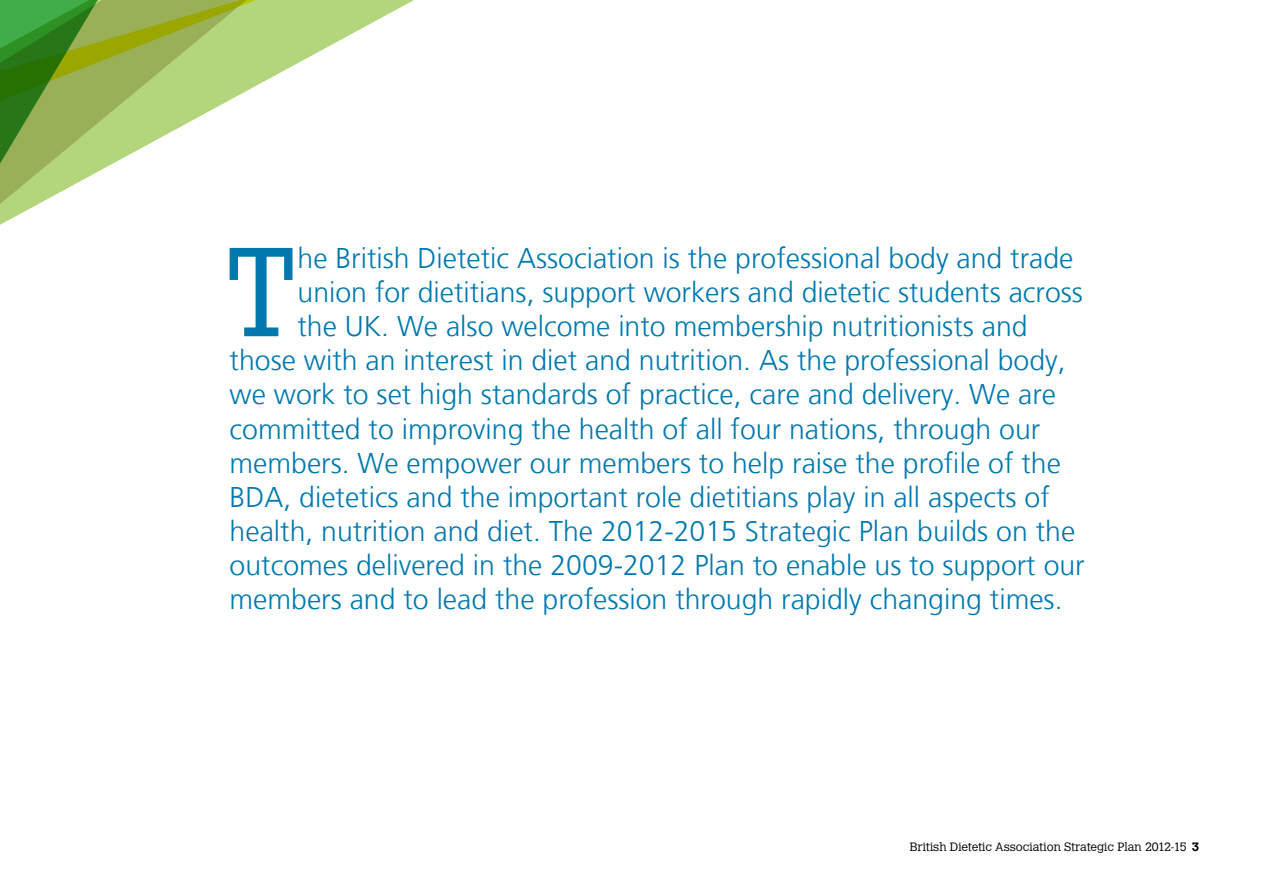
<style>
.page{position:relative;width:1263px;height:893px;background:#fff}
.page>*{position:absolute;margin:0;border:0;box-sizing:border-box;transform-origin:0 0}
.t1{font:300 125.25px "Calvert";color:#0078ae}
.t2{font:300 28.5px "Frutiger LT";color:#0078ae}
.t3{font:300 12px "Calvert";color:#000}
.s1{font-weight:700}
</style>
<div class="page">
<svg style="left:301px;top:0;width:113px;height:62px"></svg>
<svg style="left:118px;top:0;width:183px;height:161px;fill:#b3d67c"></svg>
<svg style="left:0;top:0;width:118px;height:225px;background:#8bb460"></svg>
<h1 class="t1" style="left:224px;top:222px;width:75px">T</h1>
<p class="t2" style="left:297px;top:242px;width:777px">he British Dietetic Association is the professional body and trade</p>
<p class="t2" style="left:297px;top:276px;width:787px">union for dietitians, support workers and dietetic students across</p>
<p class="t2" style="left:297px;top:310px;width:732px">the UK. We also welcome into membership nutritionists and</p>
<p class="t2" style="left:230px;top:344px;width:838px">those with an interest in diet and nutrition. As the professional body,</p>
<p class="t2" style="left:230px;top:378px;width:828px">we work to set high standards of practice, care and delivery. We are</p>
<p class="t2" style="left:230px;top:413px;width:812px">committed to improving the health of all four nations, through our</p>
<p class="t2" style="left:230px;top:447px;width:833px">members. We empower our members to help raise the profile of the</p>
<p class="t2" style="left:230px;top:481px;width:822px">BDA, dietetics and the important role dietitians play in all aspects of</p>
<p class="t2" style="left:230px;top:515px;width:847px">health, nutrition and diet. The 2012-2015 Strategic Plan builds on the</p>
<p class="t2" style="left:230px;top:549px;width:857px">outcomes delivered in the 2009-2012 Plan to enable us to support our</p>
<p class="t2" style="left:230px;top:583px;width:834px">members and to lead the profession through rapidly changing times.</p>
<p class="t3" style="left:910px;top:840px;width:291px">British Dietetic Association Strategic Plan 2012-15 <span class="s1">3</span></p>
</div>
